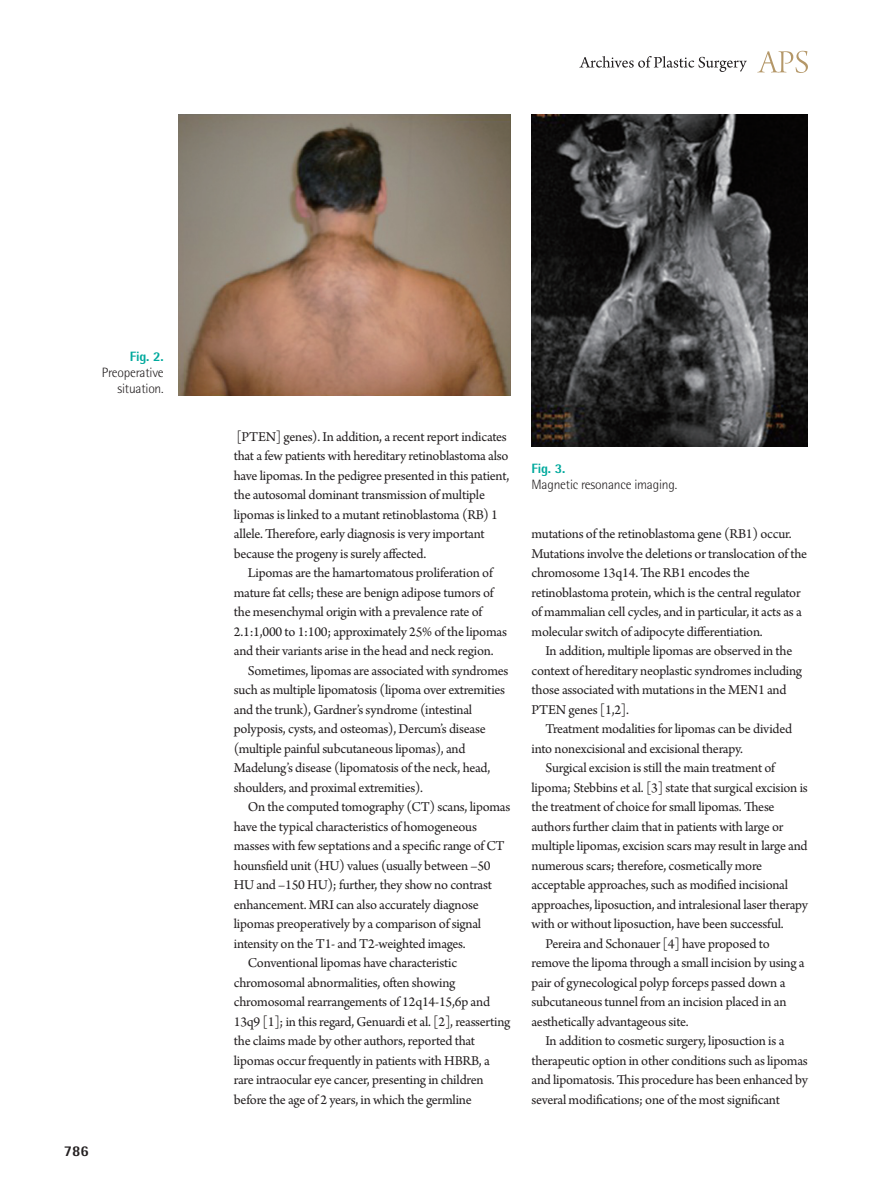
<style>
.page{position:relative;width:893px;height:1191px;background:#fff}
.page>*{position:absolute;margin:0;border:0;box-sizing:border-box;transform-origin:0 0}
.t1{font:800 15px "Rotis Semi Sans Std";color:#231f20}
.본문{font:14.25px/19.5px "Arno Pro";letter-spacing:-.015em;color:#231f20}
.표_그림_설명{font:300 13.5px/16.4px "Rotis Semi Sans Std";letter-spacing:-.015em;color:#231f20;text-align:right}
.s1{font-weight:800;color:#00a99d}
</style>
<div class="page">
<svg style="left:757px;top:51px;width:51px;height:22px"></svg>
<svg style="left:579px;top:56px;width:168px;height:16px"></svg>
<img style="left:179px;top:115px;width:331px;height:280px">
<img style="left:531px;top:115px;width:277px;height:331px">
<p class="표_그림_설명" style="left:102px;top:348px;width:63px"><span class="s1">Fig. 2.<br></span>Preoperative situation.</p>
<p class="t1" style="left:64px;top:1141px;width:27px">786</p>
<p class="본문" style="left:234px;top:427px;width:277px">[PTEN] genes). In addition, a recent report indicates that a few patients with hereditary retinoblastoma also have lipomas. In the pedigree presented in this patient, the autosomal dominant transmission of multiple lipomas is linked to a mutant retinoblastoma (RB) 1 allele. Therefore, early diagnosis is very important because the progeny is surely affected.</p>
<p class="본문" style="left:234px;top:564px;width:275px;text-indent:14px">Lipomas are the hamartomatous proliferation of mature fat cells; these are benign adipose tumors of the mesenchymal origin with a prevalence rate of 2.1:1,000 to 1:100; approximately 25% of the lipomas and their variants arise in the head and neck region.</p>
<p class="본문" style="left:234px;top:661px;width:276px;text-indent:14px">Sometimes, lipomas are associated with syndromes such as multiple lipomatosis (lipoma over extremities and the trunk), Gardner’s syndrome (intestinal polyposis, cysts, and osteomas), Dercum’s disease (multiple painful subcutaneous lipomas), and Madelung’s disease (lipomatosis of the neck, head, shoulders, and proximal extremities).</p>
<p class="본문" style="left:234px;top:798px;width:278px;text-indent:14px">On the computed tomography (CT) scans, lipomas have the typical characteristics of homogeneous masses with few septations and a specific range of CT hounsfield unit (HU) values (usually between –50<br>HU and –150 HU); further, they show no contrast enhancement. MRI can also accurately diagnose lipomas preoperatively by a comparison of signal intensity on the T1- and T2-weighted images.</p>
<p class="본문" style="left:234px;top:954px;width:278px;text-indent:14px">Conventional lipomas have characteristic chromosomal abnormalities, often showing chromosomal rearrangements of 12q14-15,6p and 13q9 [1]; in this regard, Genuardi et al. [2], reasserting the claims made by other authors, reported that lipomas occur frequently in patients with HBRB, a rare intraocular eye cancer, presenting in children before the age of 2 years, in which the germline</p>
<p class="표_그림_설명" style="left:531px;top:460px;width:147px;text-align:left"><span class="s1">Fig. 3.<br></span>Magnetic resonance imaging.</p>
<p class="본문" style="left:531px;top:525px;width:277px">mutations of the retinoblastoma gene (RB1) occur.<br>Mutations involve the deletions or translocation of the chromosome 13q14. The RB1 encodes the retinoblastoma protein, which is the central regulator of mammalian cell cycles, and in particular, it acts as a molecular switch of adipocyte differentiation.</p>
<p class="본문" style="left:531px;top:642px;width:272px;text-indent:14px">In addition, multiple lipomas are observed in the context of hereditary neoplastic syndromes including those associated with mutations in the MEN1 and PTEN genes [1,2].</p>
<p class="본문" style="left:531px;top:720px;width:262px;text-indent:14px">Treatment modalities for lipomas can be divided into nonexcisional and excisional therapy.</p>
<p class="본문" style="left:531px;top:759px;width:278px;text-indent:14px">Surgical excision is still the main treatment of lipoma; Stebbins et al. [3] state that surgical excision is the treatment of choice for small lipomas. These authors further claim that in patients with large or multiple lipomas, excision scars may result in large and numerous scars; therefore, cosmetically more acceptable approaches, such as modified incisional approaches, liposuction, and intralesional laser therapy with or without liposuction, have been successful.</p>
<p class="본문" style="left:531px;top:934px;width:275px;text-indent:14px">Pereira and Schonauer [4] have proposed to remove the lipoma through a small incision by using a pair of gynecological polyp forceps passed down a subcutaneous tunnel from an incision placed in an aesthetically advantageous site.</p>
<p class="본문" style="left:531px;top:1032px;width:278px;text-indent:14px">In addition to cosmetic surgery, liposuction is a therapeutic option in other conditions such as lipomas and lipomatosis. This procedure has been enhanced by several modifications; one of the most significant</p>
</div>
